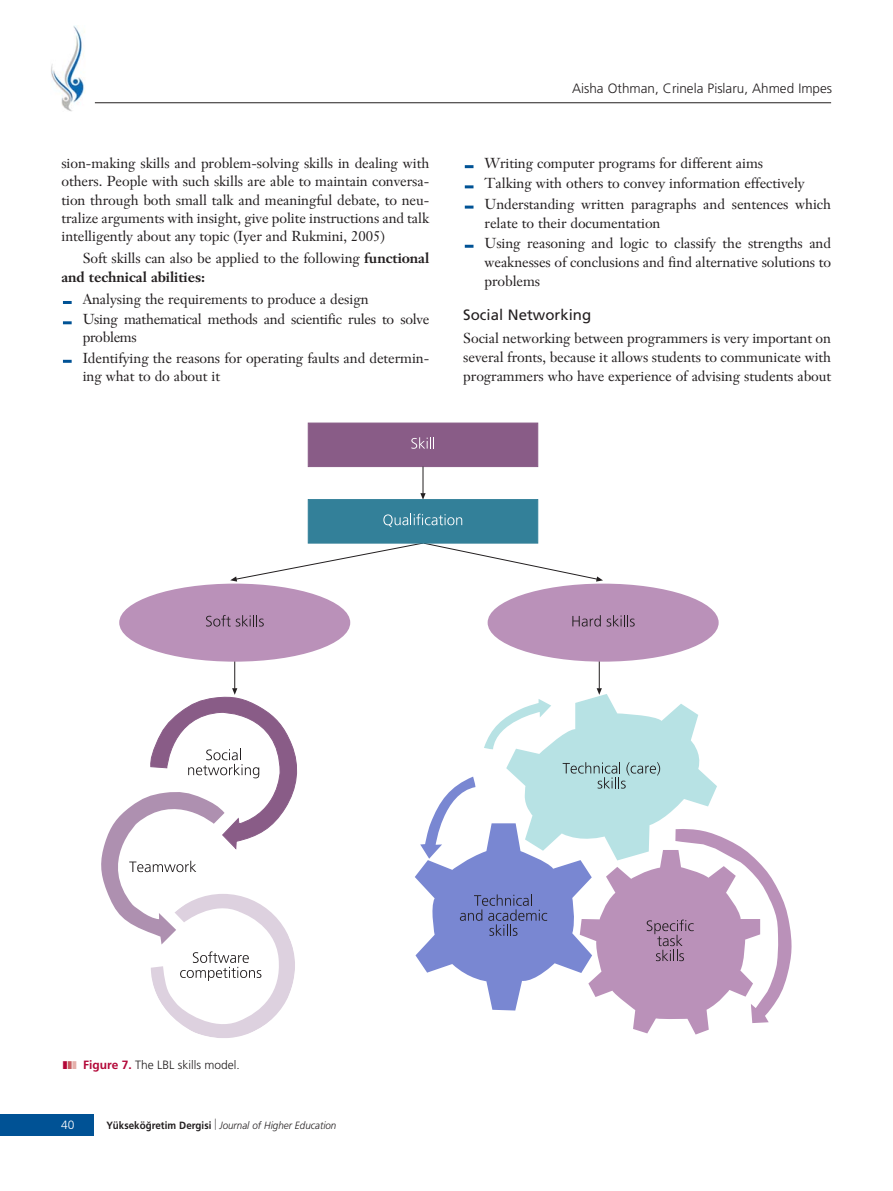
<style>
.page{position:relative;width:893px;height:1191px;background:#fff}
.page>*{position:absolute;margin:0;border:0;box-sizing:border-box;transform-origin:0 0}
.t1{font:15px "Frutiger";color:#231f20}
.t2{font:14.25px/19.5px "Janson Text";letter-spacing:-.005em;color:#231f20}
.t3{font:300 13.5px "Frutiger";color:#231f20}
.t4{font:300 12px "Frutiger";color:#231f20}
.t5{font:300 12px "Frutiger";color:#fff}
.t6{font:italic 300 10.5px "Frutiger";color:#231f20;scale:.94 1}
.s1{font-weight:700}
.s2{color:#b30738}
.s3{color:#c75c60}
.s4{color:#e5b0ab}
.s5{font-weight:700;color:#b30738}
.s6{font-weight:700;font-style:normal}
</style>
<div class="page">
<div style="left:0;top:1114px;width:93px;height:21px;background:#005295"></div>
<img style="left:51px;top:25px;width:34px;height:87px">
<hr style="left:95px;top:102px;width:736px;height:1px;background:#231f20">
<div style="left:84px;top:94px;width:10px;height:10px;background:#fff"></div>
<svg style="left:465px;top:245px;width:8px;height:3px"></svg>
<svg style="left:465px;top:206px;width:8px;height:3px"></svg>
<svg style="left:465px;top:185px;width:8px;height:3px"></svg>
<svg style="left:465px;top:165px;width:8px;height:3px"></svg>
<svg style="left:63px;top:360px;width:9px;height:3px"></svg>
<svg style="left:63px;top:321px;width:9px;height:3px"></svg>
<svg style="left:63px;top:301px;width:9px;height:3px"></svg>
<div style="left:308px;top:423px;width:230px;height:44px;background:#895c87"></div>
<svg style="left:411px;top:437px;width:23px;height:12px"></svg>
<svg style="left:150px;top:696px;width:148px;height:95px"></svg>
<svg style="left:188px;top:749px;width:71px;height:29px"></svg>
<svg style="left:420px;top:466px;width:6px;height:33px"></svg>
<svg style="left:230px;top:542px;width:373px;height:39px"></svg>
<svg style="left:232px;top:661px;width:5px;height:34px"></svg>
<svg style="left:415px;top:660px;width:377px;height:374px"></svg>
<div style="left:119px;top:583px;width:231px;height:78px;background:#ba91b9;border-radius:50%"></div>
<div style="left:488px;top:583px;width:231px;height:78px;background:#ba91b9;border-radius:50%"></div>
<svg style="left:206px;top:615px;width:58px;height:11px"></svg>
<svg style="left:572px;top:615px;width:29px;height:11px"></svg>
<svg style="left:607px;top:615px;width:28px;height:11px"></svg>
<svg style="left:101px;top:791px;width:194px;height:247px"></svg>
<div style="left:308px;top:499px;width:230px;height:44px;background:#338099"></div>
<svg style="left:383px;top:513px;width:79px;height:14px"></svg>
<p class="t2" style="left:61px;top:156px;width:369px;line-height:18.1px;text-align:justify">sion-making skills and problem-solving skills in dealing with others. People with such skills are able to maintain conversa&shy;tion through both small talk and meaningful debate, to neu&shy;tralize arguments with insight, give polite instructions and talk intelligently about any topic (Iyer and Rukmini, 2005)</p>
<p class="t2" style="left:61px;top:251px;width:369px;line-height:18.1px;text-indent:21px">Soft skills can also be applied to the following <span class="s1">functional and technical abilities:</span></p>
<p class="t2" style="left:83px;top:290px;width:348px;line-height:20.2px">Analysing the requirements to produce a design<br>Using mathematical methods and scientific rules to solve</p>
<p class="t2" style="left:83px;top:329px;width:348px;line-height:20.2px">problems<br>Identifying the reasons for operating faults and determin-</p>
<p class="t2" style="left:83px;top:368px;width:139px">ing what to do about it</p>
<p class="t3" style="left:572px;top:83px;width:261px">Aisha Othman, Crinela Pislaru, Ahmed Impes</p>
<p class="t2" style="left:485px;top:155px;width:348px">Writing computer programs for different aims<br>Talking with others to convey information effectively Understanding written paragraphs and sentences which relate to their documentation<br>Using reasoning and logic to classify the strengths and weaknesses of conclusions and find alternative solutions to problems</p>
<p class="t1" style="left:463px;top:309px;width:129px">Social Networking</p>
<p class="t2" style="left:463px;top:330px;width:369px;line-height:18.9px;text-align:justify">Social networking between programmers is very important on several fronts, because it allows students to communicate with programmers who have experience of advising students about</p>
<p class="t4" style="left:63px;top:1060px;width:178px"><span class="s2">❚</span><span class="s3">❚</span><span class="s4">❚</span> <span class="s5">Figure 7.</span> The LBL skills model.</p>
<p class="t5" style="left:61px;top:1119px;width:15px">40</p>
<p class="t6" style="left:106px;top:1120px;width:246px"><span class="s6">Yüksekö¤retim Dergisi</span> Journal of Higher Education</p>
</div>
